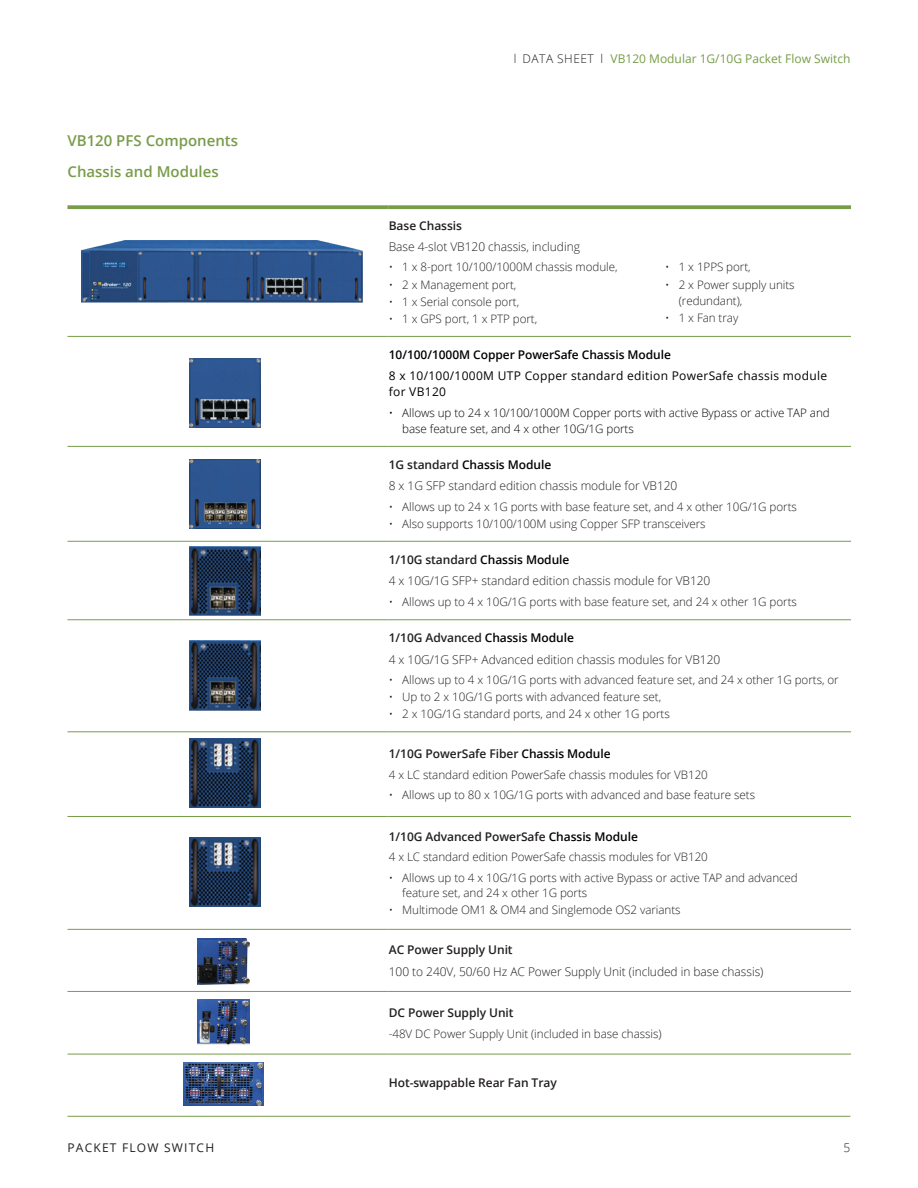
<style>
.page{position:relative;width:918px;height:1188px;background:#fff}
.page>*{position:absolute;margin:0;border:0;box-sizing:border-box;transform-origin:0 0}
.Heading{font:600 15px "Open Sans";color:#789c4a}
.Body{font:300 12px "Open Sans";letter-spacing:-.005em;color:#231f20}
.Body-2{font:600 12px "Open Sans";letter-spacing:-.005em;color:#231f20}
.Body-3{font:12px/15.8px "Open Sans";letter-spacing:.025em;color:#010203}
.Body-4{font:600 12px "Open Sans";letter-spacing:-.005em;color:#010203}
.t1{font:12px "Open Sans";color:#789c4a}
.t2{font:12px "Open Sans";letter-spacing:.1em;color:#231f20}
.Table_Body{font:300 11.7px/15px "Open Sans";letter-spacing:-.005em;color:#231f20}
.t3{font:300 11.7px/15.8px "Open Sans";letter-spacing:-.005em;color:#010203}
.s1{font-weight:300;color:#231f20}
.s2{color:#231f20}
.s3{color:#010203}
</style>
<div class="page">
<hr style="left:68px;top:1116px;width:782px;height:1px;background:#789c4a">
<hr style="left:68px;top:336px;width:310px;height:1px;background:#789c4a">
<hr style="left:389px;top:336px;width:462px;height:1px;background:#789c4a">
<hr style="left:68px;top:446px;width:310px;height:1px;background:#789c4a">
<hr style="left:389px;top:446px;width:462px;height:1px;background:#789c4a">
<hr style="left:68px;top:541px;width:310px;height:1px;background:#789c4a">
<hr style="left:389px;top:541px;width:462px;height:1px;background:#789c4a">
<hr style="left:68px;top:620px;width:310px;height:1px;background:#789c4a">
<hr style="left:389px;top:620px;width:462px;height:1px;background:#789c4a">
<hr style="left:68px;top:732px;width:310px;height:1px;background:#789c4a">
<hr style="left:389px;top:732px;width:462px;height:1px;background:#789c4a">
<hr style="left:68px;top:816px;width:310px;height:1px;background:#789c4a">
<hr style="left:389px;top:816px;width:462px;height:1px;background:#789c4a">
<hr style="left:68px;top:929px;width:310px;height:1px;background:#789c4a">
<hr style="left:389px;top:929px;width:462px;height:1px;background:#789c4a">
<hr style="left:68px;top:991px;width:310px;height:1px;background:#789c4a">
<hr style="left:389px;top:991px;width:462px;height:1px;background:#789c4a">
<hr style="left:68px;top:1054px;width:310px;height:1px;background:#789c4a">
<hr style="left:389px;top:1054px;width:462px;height:1px;background:#789c4a">
<svg style="left:68px;top:205px;width:310px;height:4px"></svg>
<svg style="left:378px;top:205px;width:11px;height:4px"></svg>
<svg style="left:389px;top:205px;width:462px;height:4px;background:#82a358"></svg>
<img style="left:81px;top:240px;width:282px;height:63px">
<img style="left:189px;top:546px;width:72px;height:70px">
<img style="left:189px;top:359px;width:72px;height:69px">
<img style="left:189px;top:459px;width:72px;height:69px">
<img style="left:189px;top:641px;width:72px;height:69px">
<img style="left:189px;top:739px;width:72px;height:69px">
<img style="left:189px;top:837px;width:72px;height:69px">
<img style="left:183px;top:1062px;width:81px;height:44px">
<img style="left:197px;top:1000px;width:52px;height:45px">
<img style="left:197px;top:938px;width:53px;height:46px">
<p class="Heading" style="left:68px;top:131px;width:172px">VB120 PFS Components</p>
<p class="Heading" style="left:68px;top:161px;width:153px">Chassis and Modules</p>
<p class="t1" style="left:514px;top:51px;width:338px"><span class="s1">l DATA SHEET l</span> VB120 Modular 1G/10G Packet Flow Switch</p>
<p class="Body-2" style="left:389px;top:217px;width:75px">Base Chassis</p>
<p class="Body" style="left:389px;top:238px;width:193px">Base 4-slot VB120 chassis, including</p>
<p class="Table_Body" style="left:389px;top:259px;width:230px">• 1 x 8-port 10/100/1000M chassis module,</p>
<p class="Table_Body" style="left:389px;top:277px;width:129px">• 2 x Management port,</p>
<p class="Table_Body" style="left:389px;top:294px;width:132px">• 1 x Serial console port,</p>
<p class="Table_Body" style="left:389px;top:311px;width:150px">• 1 x GPS port, 1 x PTP port,</p>
<p class="Body-4" style="left:389px;top:347px;width:284px">10/100/1000M Copper PowerSafe Chassis Module</p>
<p class="Body-3" style="left:389px;top:368px;width:440px">8 x 10/100/1000M UTP Copper standard edition PowerSafe chassis module for VB120</p>
<p class="t3" style="left:402px;top:405px;width:429px;text-indent:-14px">• Allows up to 24 x 10/100/1000M Copper ports with active Bypass or active TAP and base feature set, and 4 x other 10G/1G ports</p>
<p class="Body-4" style="left:389px;top:456px;width:164px"><span class="s2">1G standard</span> Chassis Module</p>
<p class="Body" style="left:389px;top:478px;width:290px">8 x 1G SFP standard edition chassis module for VB120</p>
<p class="Table_Body" style="left:389px;top:499px;width:410px">• Allows up to 24 x 1G ports with base feature set, and 4 x other 10G/1G ports</p>
<p class="Table_Body" style="left:389px;top:516px;width:318px">• Also supports 10/100/100M using Copper SFP transceivers</p>
<p class="Body-2" style="left:389px;top:551px;width:182px">1/10G standard <span class="s3">Chassis Module</span></p>
<p class="Body" style="left:389px;top:573px;width:323px">4 x 10G/1G SFP+ standard edition chassis module for VB120</p>
<p class="Table_Body" style="left:389px;top:594px;width:410px">• Allows up to 4 x 10G/1G ports with base feature set, and 24 x other 1G ports</p>
<p class="Body-2" style="left:389px;top:630px;width:187px">1/10G Advanced <span class="s3">Chassis Module</span></p>
<p class="Body" style="left:389px;top:651px;width:333px">4 x 10G/1G SFP+ Advanced edition chassis modules for VB120</p>
<p class="Table_Body" style="left:389px;top:672px;width:451px">• Allows up to 4 x 10G/1G ports with advanced feature set, and 24 x other 1G ports, or</p>
<p class="Table_Body" style="left:389px;top:689px;width:274px">• Up to 2 x 10G/1G ports with advanced feature set,</p>
<p class="Table_Body" style="left:389px;top:706px;width:282px">• 2 x 10G/1G standard ports, and 24 x other 1G ports</p>
<p class="Body-2" style="left:389px;top:746px;width:223px">1/10G PowerSafe Fiber <span class="s3">Chassis Module</span></p>
<p class="Table_Body" style="left:389px;top:767px;width:321px">4 x LC standard edition PowerSafe chassis modules for VB120</p>
<p class="Table_Body" style="left:389px;top:787px;width:368px">• Allows up to 80 x 10G/1G ports with advanced and base feature sets</p>
<p class="Body-2" style="left:389px;top:828px;width:251px">1/10G Advanced PowerSafe <span class="s3">Chassis Module</span></p>
<p class="Table_Body" style="left:389px;top:849px;width:321px">4 x LC standard edition PowerSafe chassis modules for VB120</p>
<p class="Table_Body" style="left:402px;top:870px;width:397px;text-indent:-14px">• Allows up to 4 x 10G/1G ports with active Bypass or active TAP and advanced feature set, and 24 x other 1G ports</p>
<p class="Table_Body" style="left:389px;top:902px;width:293px">• Multimode OM1 &amp; OM4 and Singlemode OS2 variants</p>
<p class="Body-2" style="left:389px;top:942px;width:125px">AC Power Supply Unit</p>
<p class="Body" style="left:389px;top:963px;width:376px">100 to 240V, 50/60 Hz AC Power Supply Unit (included in base chassis)</p>
<p class="Body-2" style="left:389px;top:1005px;width:126px">DC Power Supply Unit</p>
<p class="Table_Body" style="left:389px;top:1025px;width:274px">-48V DC Power Supply Unit (included in base chassis)</p>
<p class="Body-2" style="left:389px;top:1075px;width:170px">Hot-swappable Rear Fan Tray</p>
<p class="Table_Body" style="left:665px;top:259px;width:87px">• 1 x 1PPS port,</p>
<p class="Table_Body" style="left:679px;top:276px;width:117px;line-height:15.8px;text-indent:-14px">• 2 x Power supply units (redundant),</p>
<p class="Table_Body" style="left:665px;top:310px;width:75px">• 1 x Fan tray</p>
<p class="t2" style="left:68px;top:1139px;width:148px">PACKET FLOW SWITCH</p>
<p class="Body" style="left:844px;top:1139px;width:8px">5</p>
</div>
